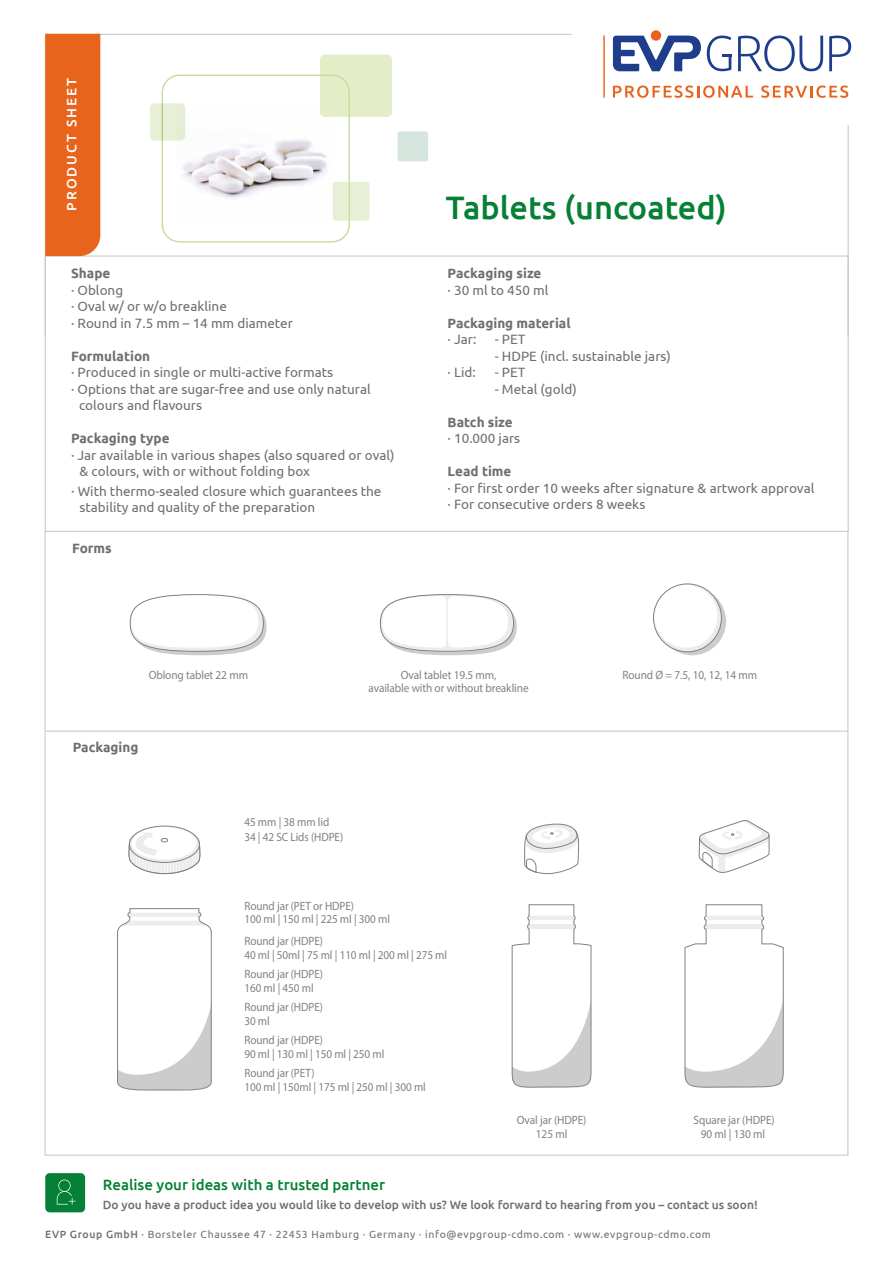
<style>
.page{position:relative;width:893px;height:1263px;background:#fff}
.page>*{position:absolute;margin:0;border:0;box-sizing:border-box;transform-origin:0 0}
.t1{font:500 32.4px "Ubuntu";color:#068036}
.t2{font:500 15px "Ubuntu";color:#068136}
.t3{font:500 13.65px "Ubuntu";letter-spacing:.14em;color:#fff}
.t4{font:13.5px/16.5px "Ubuntu";color:#706f6f}
.t5{font:700 13.5px "Ubuntu";color:#706f6f}
.t6{font:12px/13.5px "Myriad Pro";letter-spacing:-.005em;color:#818181;scale:.93 1}
.t7{font:12px/13.5px "Myriad Pro";letter-spacing:-.005em;color:#818181;text-align:center;scale:.94 1}
.t8{font:500 12px "Ubuntu";color:#706f6f}
.t9{font:10.5px "Ubuntu";letter-spacing:.055em;color:#706f6f}
.s1{font-size:13.95px}
.s2{font-weight:500}
</style>
<div class="page">
<hr style="left:848px;top:125px;width:1px;height:211px;background:#c5c5c5">
<svg style="left:45px;top:34px;width:527px;height:303px"></svg>
<hr style="left:45px;top:731px;width:803px;height:1px;background:#c5c5c5">
<img style="left:178px;top:105px;width:155px;height:122px">
<div style="left:320px;top:55px;width:72px;height:62px;background:#e3edc7;border-radius:5px"></div>
<svg style="left:613px;top:30px;width:88px;height:41px"></svg>
<svg style="left:829px;top:36px;width:22px;height:35px"></svg>
<svg style="left:707px;top:36px;width:24px;height:35px"></svg>
<svg style="left:738px;top:36px;width:85px;height:35px"></svg>
<hr style="left:603px;top:35px;width:2px;height:63px;background:#eb601a">
<svg style="left:613px;top:85px;width:140px;height:13px"></svg>
<svg style="left:761px;top:85px;width:87px;height:13px"></svg>
<div style="left:45px;top:1173px;width:40px;height:39px;background:#068036;border-radius:4px"></div>
<div style="left:333px;top:182px;width:36px;height:39px;background:#e7f0d7;border-radius:2px"></div>
<div style="left:398px;top:131px;width:30px;height:30px;background:#d7e5df;border-radius:3px"></div>
<svg style="left:57px;top:1179px;width:19px;height:25px"></svg>
<div style="left:162px;top:74px;width:188px;height:169px;border:1px solid #c7dda0;border-radius:17px"></div>
<svg style="left:150px;top:103px;width:35px;height:37px"></svg>
<svg style="left:133px;top:598px;width:134px;height:57px"></svg>
<div style="left:130px;top:595px;width:133px;height:56px;background:linear-gradient(to bottom,#fbfbfb,#f4f4f4);border-radius:50%"></div>
<div style="left:131px;top:595px;width:127px;height:53px;background:#fff;border-radius:50%"></div>
<div style="left:130px;top:594px;width:134px;height:57px;border:1px solid #818181;border-radius:50%"></div>
<svg style="left:384px;top:598px;width:133px;height:57px"></svg>
<div style="left:380px;top:595px;width:133px;height:56px;background:linear-gradient(to bottom,#fafafa,#f4f4f4);border-radius:50%"></div>
<div style="left:382px;top:596px;width:126px;height:52px;background:#fff;border-radius:50%"></div>
<svg style="left:444px;top:596px;width:8px;height:3px"></svg>
<div style="left:380px;top:594px;width:134px;height:57px;border:1px solid #818181;border-radius:50%"></div>
<svg style="left:441px;top:645px;width:13px;height:5px"></svg>
<hr style="left:446px;top:597px;width:2px;height:48px;background:#ececec">
<svg style="left:658px;top:587px;width:68px;height:68px"></svg>
<svg style="left:653px;top:584px;width:68px;height:68px"></svg>
<div style="left:654px;top:585px;width:63px;height:63px;background:#fff;border-radius:50%"></div>
<div style="left:653px;top:584px;width:69px;height:68px;border:1px solid #818181;border-radius:50%"></div>
<svg style="left:117px;top:908px;width:95px;height:183px"></svg>
<svg style="left:128px;top:829px;width:73px;height:45px"></svg>
<svg style="left:511px;top:904px;width:81px;height:184px"></svg>
<svg style="left:684px;top:904px;width:100px;height:184px"></svg>
<svg style="left:524px;top:823px;width:55px;height:51px"></svg>
<svg style="left:698px;top:820px;width:72px;height:53px"></svg>
<div style="left:45px;top:34px;width:55px;height:222px;background:#e8631c"></div>
<p class="t3" style="left:63px;top:211px;width:134px;rotate:-90deg">PRODUCT SHEET</p>
<p class="t5" style="left:71px;top:265px;width:41px">Shape</p>
<p class="t4" style="left:71px;top:281px;width:223px">· Oblong<br>· Oval w/ or w/o breakline<br>· Round in 7.5 mm – 14 mm diameter</p>
<p class="t5" style="left:71px;top:348px;width:81px">Formulation</p>
<p class="t4" style="left:71px;top:364px;width:264px">· Produced in single or multi-active formats</p>
<p class="t4" style="left:71px;top:380px;width:301px">· Options that are sugar-free and use only natural</p>
<p class="t4" style="left:79px;top:397px;width:125px">colours and flavours</p>
<p class="t5" style="left:71px;top:430px;width:100px">Packaging type</p>
<p class="t4" style="left:79px;top:446px;width:317px;text-indent:-8px">· Jar available in various shapes (also squared or oval) &amp; colours, with or without folding box</p>
<p class="t4" style="left:79px;top:482px;width:303px;text-indent:-8px"><span class="s1">·</span> With thermo-sealed closure which guarantees the stability and quality of the preparation</p>
<p class="t5" style="left:72px;top:540px;width:41px">Forms</p>
<h1 class="t1" style="left:446px;top:187px;width:283px">Tablets (uncoated)</h1>
<p class="t5" style="left:448px;top:265px;width:95px">Packaging size</p>
<p class="t4" style="left:448px;top:281px;width:102px">· 30 ml to 450 ml</p>
<p class="t5" style="left:448px;top:315px;width:124px">Packaging material</p>
<p class="t4" style="left:448px;top:331px;width:30px">· Jar:</p>
<p class="t4" style="left:495px;top:331px;width:32px">- PET</p>
<p class="t4" style="left:495px;top:347px;width:178px">- HDPE (incl. sustainable jars)</p>
<p class="t4" style="left:448px;top:364px;width:30px">· Lid:</p>
<p class="t4" style="left:495px;top:364px;width:32px">- PET</p>
<p class="t4" style="left:495px;top:380px;width:83px">- Metal (gold)</p>
<p class="t5" style="left:448px;top:414px;width:67px">Batch size</p>
<p class="t4" style="left:448px;top:430px;width:74px">· 10.000 jars</p>
<p class="t5" style="left:448px;top:463px;width:65px">Lead time</p>
<p class="t4" style="left:448px;top:479px;width:368px">· For first order 10 weeks after signature &amp; artwork approval · For consecutive orders 8 weeks</p>
<p class="t7" style="left:149px;top:668px;width:107px">Oblong tablet 22 mm</p>
<p class="t7" style="left:401px;top:668px;width:103px">Oval tablet 19.5 mm,</p>
<p class="t7" style="left:622px;top:668px;width:145px">Round Ø = 7.5, 10, 12, 14 mm</p>
<p class="t7" style="left:368px;top:681px;width:172px">available with or without breakline</p>
<p class="t5" style="left:73px;top:739px;width:67px">Packaging</p>
<p class="t6" style="left:244px;top:813px;width:108px;line-height:15.8px">45 mm | 38 mm lid<br>34 | 42 SC Lids (HDPE)</p>
<p class="t6" style="left:244px;top:899px;width:158px">Round jar (PET or HDPE)<br>100 ml | 150 ml | 225 ml | 300 ml</p>
<p class="t6" style="left:244px;top:934px;width:220px">Round jar (HDPE)<br>40 ml | 50ml | 75 ml | 110 ml | 200 ml | 275 ml</p>
<p class="t6" style="left:244px;top:967px;width:86px">Round jar (HDPE)<br>160 ml | 450 ml</p>
<p class="t6" style="left:244px;top:1000px;width:86px">Round jar (HDPE)<br>30 ml</p>
<p class="t6" style="left:244px;top:1033px;width:152px">Round jar (HDPE)<br>90 ml | 130 ml | 150 ml | 250 ml</p>
<p class="t6" style="left:244px;top:1066px;width:197px">Round jar (PET)<br>100 ml | 150ml | 175 ml | 250 ml | 300 ml</p>
<p class="t7" style="left:517px;top:1113px;width:76px">Oval jar (HDPE)<br>125 ml</p>
<p class="t7" style="left:694px;top:1113px;width:88px">Square jar (HDPE)<br>90 ml | 130 ml</p>
<p class="t2" style="left:103px;top:1175px;width:284px">Realise your ideas with a trusted partner</p>
<p class="t8" style="left:103px;top:1197px;width:656px">Do you have a product idea you would like to develop with us? We look forward to hearing from you – contact us soon!</p>
<p class="t9" style="left:45px;top:1227px;width:667px"><span class="s2">EVP Group GmbH</span> · Borsteler Chaussee 47 · 22453 Hamburg · Germany · info@evpgroup-cdmo.com · www.evpgroup-cdmo.com</p>
</div>
